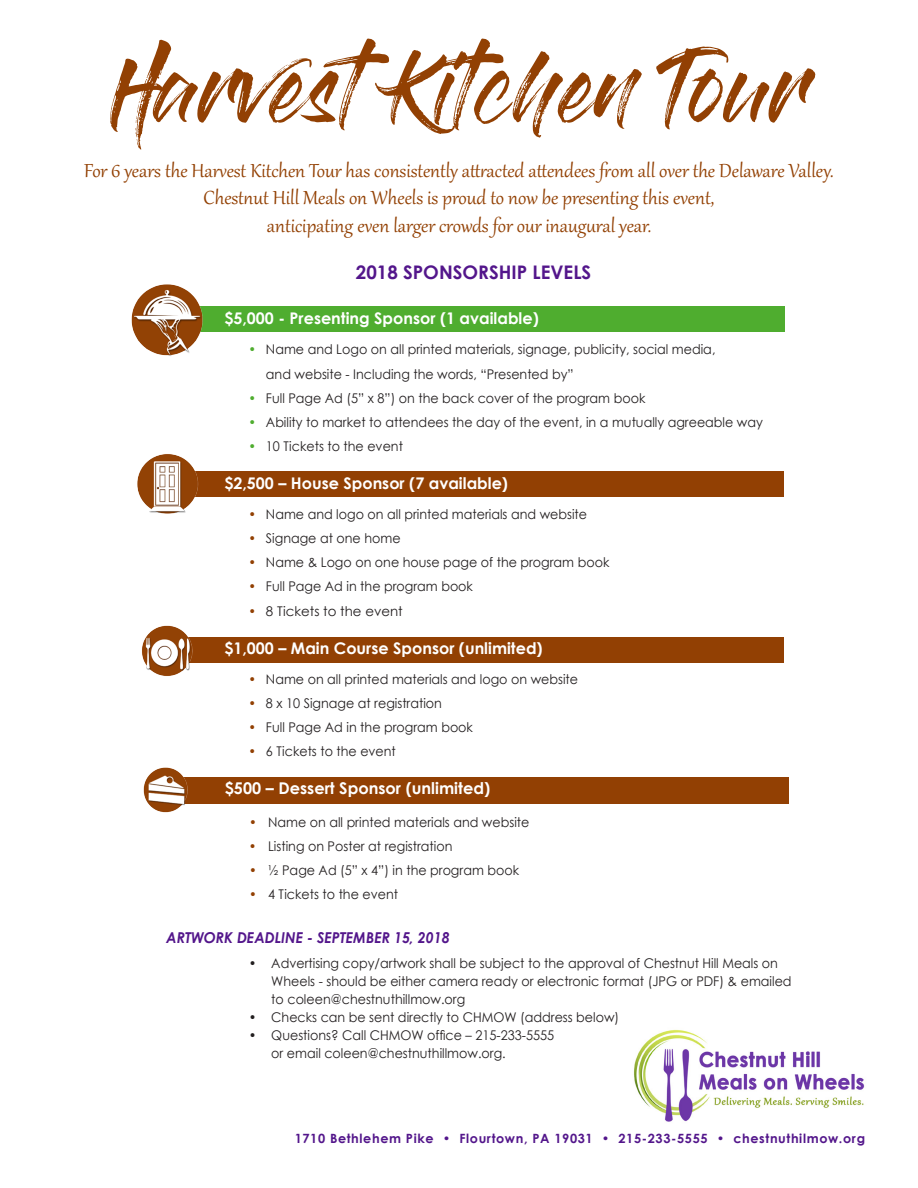
<style>
.page{position:relative;width:918px;height:1188px;background:#fff}
.page>*{position:absolute;margin:0;border:0;box-sizing:border-box;transform-origin:0 0}
.t1{font:72px "Gloss And Bloom";color:#924003}
.t2{font:23.25px "Gabriola";color:#924003}
.t3{font:700 18.75px "Century Gothic";color:#53168b}
.t4{font:700 16.2px "Century Gothic";color:#fff}
.t5{font:700 16.05px "Century Gothic";color:#fff}
.t6{font:italic 700 15px "Century Gothic";color:#53168b;scale:.95 1}
.t7{font:13.35px/18px "Century Gothic";color:#231f20;scale:.95 1}
.t8{font:13.35px "Century Gothic";color:#231f20}
.t9{font:700 12.75px "Century Gothic";letter-spacing:.05em;color:#53168b}
.s1{color:#4fad2f}
.s2{color:#924003}
</style>
<div class="page">
<img style="left:634px;top:1029px;width:231px;height:93px">
<div style="left:171px;top:306px;width:614px;height:26px;background:#4fad2f"></div>
<div style="left:170px;top:471px;width:614px;height:26px;background:#924003"></div>
<div style="left:170px;top:637px;width:614px;height:26px;background:#924003"></div>
<div style="left:169px;top:777px;width:620px;height:26px;background:#924003"></div>
<img style="left:131px;top:284px;width:72px;height:72px">
<img style="left:142px;top:625px;width:51px;height:51px">
<img style="left:137px;top:454px;width:62px;height:60px">
<img style="left:143px;top:767px;width:46px;height:46px">
<p class="t1" style="left:110px;top:55px;width:700px">HarvestKitchen Tour</p>
<p class="t2" style="left:84px;top:155px;width:751px">For 6 years the Harvest Kitchen Tour has consistently attracted attendees from all over the Delaware Valley.</p>
<p class="t2" style="left:204px;top:182px;width:512px">Chestnut Hill Meals on Wheels is proud to now be presenting this event,</p>
<p class="t2" style="left:267px;top:211px;width:386px">anticipating even larger crowds for our inaugural year.</p>
<p class="t3" style="left:356px;top:261px;width:237px">2018 SPONSORSHIP LEVELS</p>
<p class="t5" style="left:225px;top:308px;width:316px">$5,000 - Presenting Sponsor (1 available)</p>
<p class="t7" style="left:249px;top:340px;width:493px"><span class="s1">•</span> Name and Logo on all printed materials, signage, publicity, social media,</p>
<p class="t7" style="left:266px;top:365px;width:326px">and website - Including the words, “Presented by”</p>
<p class="t7" style="left:249px;top:389px;width:419px"><span class="s1">•</span> Full Page Ad (5” x 8”) on the back cover of the program book</p>
<p class="t7" style="left:249px;top:413px;width:543px"><span class="s1">•</span> Ability to market to attendees the day of the event, in a mutually agreeable way</p>
<p class="t7" style="left:249px;top:437px;width:164px"><span class="s1">•</span> 10 Tickets to the event</p>
<p class="t5" style="left:225px;top:473px;width:285px">$2,500 – House Sponsor (7 available)</p>
<p class="t7" style="left:249px;top:505px;width:358px"><span class="s2">•</span> Name and logo on all printed materials and website</p>
<p class="t7" style="left:249px;top:529px;width:162px"><span class="s2">•</span> Signage at one home</p>
<p class="t7" style="left:249px;top:553px;width:381px"><span class="s2">•</span> Name &amp; Logo on one house page of the program book</p>
<p class="t7" style="left:249px;top:577px;width:238px"><span class="s2">•</span> Full Page Ad in the program book</p>
<p class="t8" style="left:249px;top:603px;width:156px"><span class="s2">•</span> 8 Tickets to the event</p>
<p class="t5" style="left:225px;top:638px;width:320px">$1,000 – Main Course Sponsor (unlimited)</p>
<p class="t7" style="left:249px;top:670px;width:348px"><span class="s2">•</span> Name on all printed materials and logo on website</p>
<p class="t7" style="left:249px;top:694px;width:205px"><span class="s2">•</span> 8 x 10 Signage at registration</p>
<p class="t7" style="left:249px;top:718px;width:238px"><span class="s2">•</span> Full Page Ad in the program book</p>
<p class="t7" style="left:249px;top:742px;width:157px"><span class="s2">•</span> 6 Tickets to the event</p>
<p class="t4" style="left:225px;top:778px;width:267px">$500 – Dessert Sponsor (unlimited)</p>
<p class="t7" style="left:249px;top:813px;width:296px"><span class="s2">•</span> Name on all printed materials and website</p>
<p class="t7" style="left:249px;top:837px;width:216px"><span class="s2">•</span> Listing on Poster at registration</p>
<p class="t7" style="left:249px;top:861px;width:285px"><span class="s2">•</span> ½ Page Ad (5” x 4”) in the program book</p>
<p class="t7" style="left:249px;top:885px;width:158px"><span class="s2">•</span> 4 Tickets to the event</p>
<p class="t6" style="left:166px;top:928px;width:300px">ARTWORK DEADLINE - SEPTEMBER 15, 2018</p>
<p class="t7" style="left:271px;top:954px;width:549px;text-indent:-23px">• Advertising copy/artwork shall be subject to the approval of Chestnut Hill Meals on<br>Wheels - should be either camera ready or electronic format (JPG or PDF) &amp; emailed to coleen@chestnuthillmow.org</p>
<p class="t7" style="left:249px;top:1008px;width:392px">• Checks can be sent directly to CHMOW (address below)</p>
<p class="t7" style="left:249px;top:1026px;width:323px">• Questions? Call CHMOW office – 215-233-5555</p>
<p class="t7" style="left:271px;top:1044px;width:248px">or email coleen@chestnuthillmow.org.</p>
<p class="t9" style="left:295px;top:1131px;width:572px">1710 Bethlehem Pike • Flourtown, PA 19031 • 215-233-5555 • chestnuthilmow.org</p>
</div>
